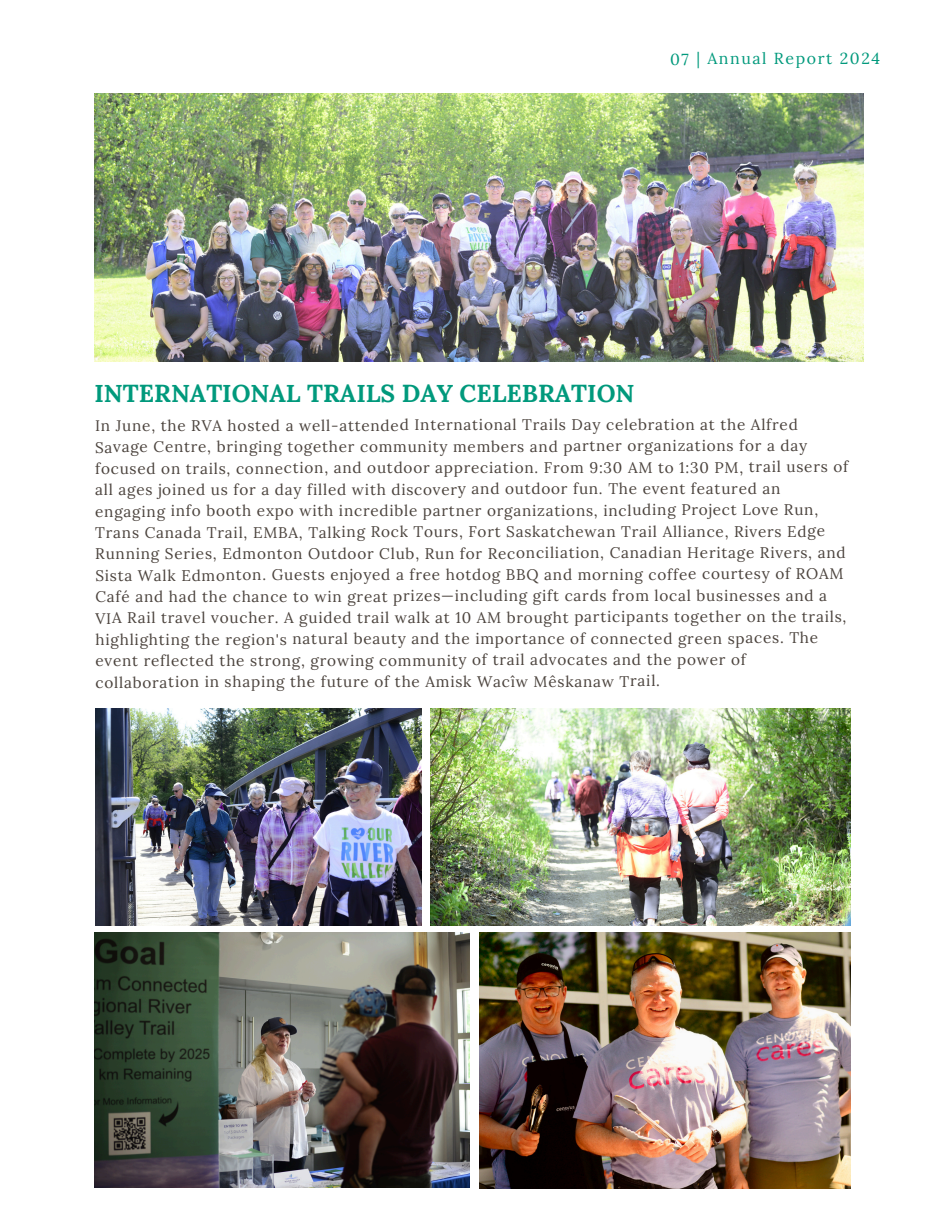
<style>
.page{position:relative;width:945px;height:1215px;background:#fff}
.page>*{position:absolute;margin:0;border:0;box-sizing:border-box;transform-origin:0 0}
.t1{font:700 24.6px "Lora";color:#00997c}
.t2{font:15.9px "Lora";letter-spacing:.095em;color:#00997c}
.t3{font:15.3px/21.5px "Lora";letter-spacing:.045em;color:#4b433d}
</style>
<div class="page">
<img style="left:94px;top:94px;width:770px;height:268px">
<img style="left:94px;top:932px;width:375px;height:255px">
<img style="left:479px;top:932px;width:372px;height:257px">
<img style="left:95px;top:708px;width:326px;height:217px">
<img style="left:430px;top:708px;width:421px;height:217px">
<p class="t2" style="left:670px;top:48px;width:211px">07 | Annual Report 2024</p>
<p class="t1" style="left:94px;top:377px;width:542px">INTERNATIONAL TRAILS DAY CELEBRATION</p>
<h1 class="t3" style="left:95px;top:414px;width:755px">In June, the RVA hosted a well-attended International Trails Day celebration at the Alfred Savage Centre, bringing together community members and partner organizations for a day focused on trails, connection, and outdoor appreciation. From 9:30 AM to 1:30 PM, trail users of all ages joined us for a day filled with discovery and outdoor fun. The event featured an engaging info booth expo with incredible partner organizations, including Project Love Run, Trans Canada Trail, EMBA, Talking Rock Tours, Fort Saskatchewan Trail Alliance, Rivers Edge Running Series, Edmonton Outdoor Club, Run for Reconciliation, Canadian Heritage Rivers, and Sista Walk Edmonton. Guests enjoyed a free hotdog BBQ and morning coffee courtesy of ROAM Café and had the chance to win great prizes—including gift cards from local businesses and a VIA Rail travel voucher. A guided trail walk at 10 AM brought participants together on the trails, highlighting the region's natural beauty and the importance of connected green spaces. The event reflected the strong, growing community of trail advocates and the power of collaboration in shaping the future of the Amisk Wacîw Mêskanaw Trail.</h1>
</div>
